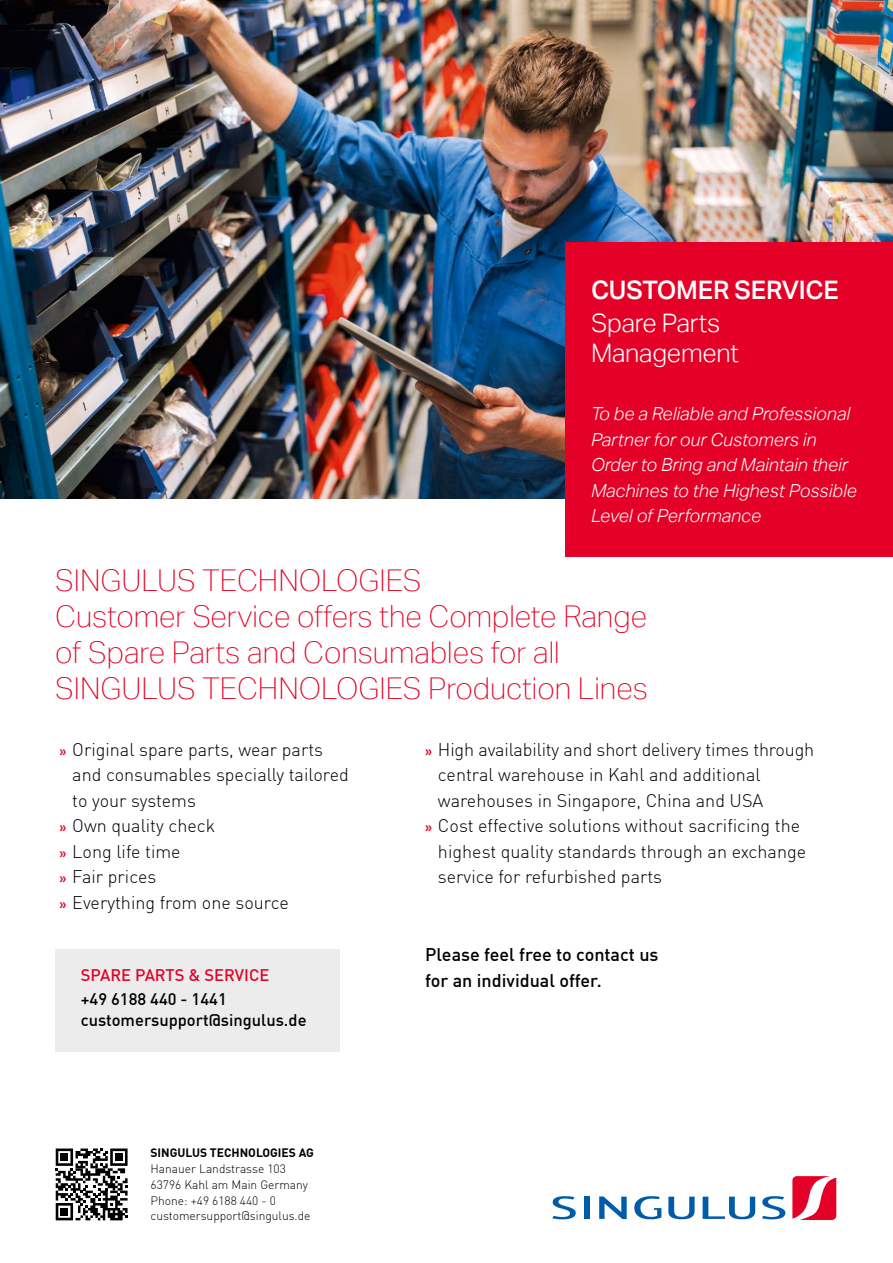
<style>
.page{position:relative;width:893px;height:1263px;background:#fff}
.page>*{position:absolute;margin:0;border:0;box-sizing:border-box;transform-origin:0 0}
.t1{font:100 30px/36px "Aktiv Grotesk";color:#e40026}
.t2{font:300 25.5px/30px "Aktiv Grotesk";letter-spacing:-.01em;color:#fff}
.t3{font:500 25.5px "Aktiv Grotesk";letter-spacing:-.01em;color:#fff}
.t4{font:300 18px "DIN Offc";color:#000}
.t5{font:italic 300 18px/25.5px "Aktiv Grotesk";color:#fff}
.t6{font:500 18px/25.5px "DIN Offc";color:#000}
.t7{font:500 16.5px/21px "DIN Offc";color:#000}
.t8{font:500 16.5px "DIN Offc";color:#e40026}
.t9{font:300 12px/15.8px "DIN Offc";color:#000}
.t10{font:700 12px "DIN Offc";color:#000}
.s1{font-family:"Myriad Pro";font-weight:700;font-size:15px;color:#e40026}
</style>
<div class="page">
<div style="left:55px;top:949px;width:285px;height:102px;background:#ececed"></div>
<img style="left:0;top:0;width:893px;height:499px">
<div style="left:566px;top:242px;width:327px;height:315px;background:#e40026"></div>
<svg style="left:792px;top:1176px;width:44px;height:44px"></svg>
<svg style="left:552px;top:1196px;width:24px;height:23px"></svg>
<div style="left:584px;top:1196px;width:6px;height:23px;background:#005ca9"></div>
<svg style="left:599px;top:1196px;width:28px;height:23px"></svg>
<svg style="left:634px;top:1196px;width:27px;height:23px"></svg>
<svg style="left:668px;top:1196px;width:27px;height:23px"></svg>
<svg style="left:703px;top:1196px;width:52px;height:23px"></svg>
<svg style="left:762px;top:1196px;width:23px;height:23px"></svg>
<svg style="left:56px;top:1148px;width:72px;height:72px"></svg>
<div style="left:61px;top:1153px;width:7px;height:8px;background:#000"></div>
<div style="left:115px;top:1153px;width:8px;height:8px;background:#000"></div>
<div style="left:61px;top:1208px;width:7px;height:7px;background:#000"></div>
<h2 class="t3" style="left:591px;top:275px;width:249px">CUSTOMER SERVICE</h2>
<h2 class="t2" style="left:591px;top:308px;width:149px">Spare Parts<br>Management</h2>
<p class="t5" style="left:591px;top:401px;width:267px">To be a Reliable and Professional<br>Partner for our Customers in<br>Order to Bring and Maintain their<br>Machines to the Highest Possible<br>Level of Performance</p>
<h1 class="t1" style="left:55px;top:563px;width:594px">SINGULUS TECHNOLOGIES<br>Customer Service offers the Complete Range of Spare Parts and Consumables for all SINGULUS TECHNOLOGIES Production Lines</h1>
<p class="t4" style="left:60px;top:738px;width:265px"><span class="s1">»</span> Original spare parts, wear parts</p>
<p class="t4" style="left:72px;top:764px;width:278px">and consumables specially tailored</p>
<p class="t4" style="left:72px;top:789px;width:125px">to your systems</p>
<p class="t4" style="left:60px;top:815px;width:157px"><span class="s1">»</span> Own quality check</p>
<p class="t4" style="left:60px;top:840px;width:123px"><span class="s1">»</span> Long life time</p>
<p class="t4" style="left:60px;top:866px;width:98px"><span class="s1">»</span> Fair prices</p>
<p class="t4" style="left:60px;top:891px;width:231px"><span class="s1">»</span> Everything from one source</p>
<p class="t8" style="left:81px;top:965px;width:190px">SPARE PARTS &amp; SERVICE</p>
<p class="t7" style="left:81px;top:988px;width:227px">+49 6188 440 - 1441 customersupport@singulus.de</p>
<p class="t10" style="left:151px;top:1145px;width:165px">SINGULUS TECHNOLOGIES AG</p>
<p class="t9" style="left:151px;top:1161px;width:162px">Hanauer Landstrasse 103<br>63796 Kahl am Main Germany<br>Phone: +49 6188 440 - 0 customersupport@singulus.de</p>
<p class="t4" style="left:425px;top:738px;width:391px"><span class="s1">»</span> High availability and short delivery times through</p>
<p class="t4" style="left:438px;top:764px;width:324px">central warehouse in Kahl and additional</p>
<p class="t4" style="left:438px;top:789px;width:327px">warehouses in Singapore, China and USA</p>
<p class="t4" style="left:425px;top:815px;width:376px"><span class="s1">»</span> Cost effective solutions without sacrificing the</p>
<p class="t4" style="left:438px;top:840px;width:370px">highest quality standards through an exchange</p>
<p class="t4" style="left:438px;top:866px;width:226px">service for refurbished parts</p>
<p class="t6" style="left:425px;top:941px;width:235px">Please feel free to contact us for an individual offer.</p>
</div>
